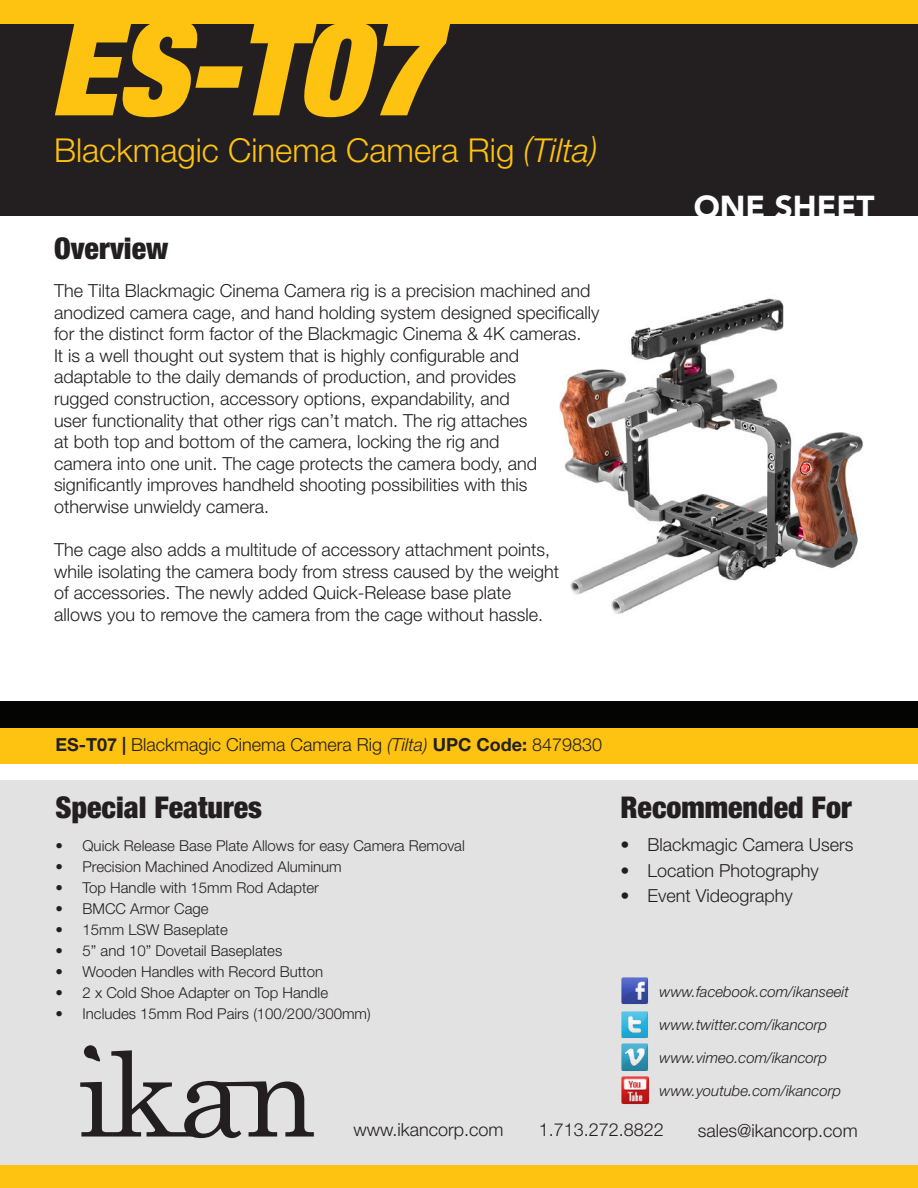
<style>
.page{position:relative;width:918px;height:1188px;background:#fff}
.page>*{position:absolute;margin:0;border:0;box-sizing:border-box;transform-origin:0 0}
.t1{font:italic 900 condensed 132px "Helvetica Neue LT Std";color:#fec210}
.t2{font:300 33px "Helvetica Neue LT Std";color:#fec210}
.t3{font:900 31.5px "Avenir LT Std";color:#fff}
.t4{font:900 condensed 30px "Helvetica Neue LT Std";color:#231f20}
.t5{font:300 18px/21.6px "Helvetica Neue LT Std";color:#231f20}
.t6{font:300 15px "Helvetica Neue LT Std";color:#231f20}
.t7{font:italic 300 15px "Helvetica Neue LT Std";color:#231f20}
.s1{font-style:italic}
.s2{font-weight:700}
</style>
<div class="page">
<div style="left:0;top:780px;width:918px;height:408px;background:#e2e2e2"></div>
<svg style="left:80px;top:1045px;width:234px;height:93px"></svg>
<div style="left:0;top:0;width:918px;height:216px;background:#231f20"></div>
<img style="left:559px;top:298px;width:304px;height:316px">
<div style="left:0;top:0;width:918px;height:24px;background:#fec210"></div>
<div style="left:0;top:726px;width:918px;height:37px;background:#fec210"></div>
<div style="left:0;top:701px;width:918px;height:27px;background:#040503"></div>
<div style="left:0;top:1165px;width:918px;height:23px;background:#fec210"></div>
<img style="left:621px;top:977px;width:27px;height:27px">
<img style="left:621px;top:1011px;width:27px;height:28px">
<img style="left:621px;top:1043px;width:27px;height:28px">
<img style="left:621px;top:1076px;width:28px;height:28px">
<p class="t1" style="left:50px;top:-16px;width:386px">ES-T07</p>
<p class="t2" style="left:54px;top:130px;width:545px">Blackmagic Cinema Camera Rig <span class="s1">(Tilta)</span></p>
<p class="t4" style="left:54px;top:230px;width:116px">Overview</p>
<p class="t5" style="left:54px;top:279px;width:547px">The Tilta Blackmagic Cinema Camera rig is a precision machined and anodized camera cage, and hand holding system designed specifically for the distinct form factor of the Blackmagic Cinema &amp; 4K cameras.<br>It is a well thought out system that is highly configurable and adaptable to the daily demands of production, and provides<br>rugged construction, accessory options, expandability, and<br>user functionality that other rigs can’t match. The rig attaches<br>at both top and bottom of the camera, locking the rig and<br>camera into one unit. The cage protects the camera body, and significantly improves handheld shooting possibilities with this otherwise unwieldy camera.</p>
<p class="t5" style="left:54px;top:539px;width:507px">The cage also adds a multitude of accessory attachment points, while isolating the camera body from stress caused by the weight of accessories. The newly added Quick-Release base plate allows you to remove the camera from the cage without hassle.</p>
<p class="t3" style="left:694px;top:187px;width:182px">ONE SHEET</p>
<p class="t5" style="left:55px;top:733px;width:548px"><span class="s2">ES-T07 |</span> Blackmagic Cinema Camera Rig <span class="s1">(Tilta)</span> <span class="s2">UPC Code:</span> 8479830</p>
<p class="t4" style="left:56px;top:788px;width:208px">Special Features</p>
<p class="t6" style="left:56px;top:836px;width:411px">• Quick Release Base Plate Allows for easy Camera Removal</p>
<p class="t6" style="left:56px;top:857px;width:288px">• Precision Machined Anodized Aluminum</p>
<p class="t6" style="left:56px;top:878px;width:265px">• Top Handle with 15mm Rod Adapter</p>
<p class="t6" style="left:56px;top:899px;width:155px">• BMCC Armor Cage</p>
<p class="t6" style="left:56px;top:920px;width:174px">• 15mm LSW Baseplate</p>
<p class="t6" style="left:56px;top:941px;width:228px">• 5” and 10” Dovetail Baseplates</p>
<p class="t6" style="left:56px;top:962px;width:269px">• Wooden Handles with Record Button</p>
<p class="t6" style="left:56px;top:983px;width:274px">• 2 x Cold Shoe Adapter on Top Handle</p>
<p class="t6" style="left:56px;top:1004px;width:317px">• Includes 15mm Rod Pairs (100/200/300mm)</p>
<p class="t4" style="left:620px;top:788px;width:233px">Recommended For</p>
<p class="t5" style="left:620px;top:834px;width:235px">• Blackmagic Camera Users</p>
<p class="t5" style="left:620px;top:859px;width:200px">• Location Photography</p>
<p class="t5" style="left:620px;top:885px;width:174px">• Event Videography</p>
<p class="t7" style="left:660px;top:983px;width:191px">www.facebook.com/ikanseeit</p>
<p class="t7" style="left:660px;top:1016px;width:169px">www.twitter.com/ikancorp</p>
<p class="t7" style="left:660px;top:1049px;width:169px">www.vimeo.com/ikancorp</p>
<p class="t7" style="left:660px;top:1082px;width:183px">www.youtube.com/ikancorp</p>
<p class="t5" style="left:353px;top:1118px;width:152px">www.ikancorp.com</p>
<p class="t5" style="left:539px;top:1119px;width:127px">1.713.272.8822</p>
<p class="t5" style="left:698px;top:1119px;width:161px">sales@ikancorp.com</p>
</div>
